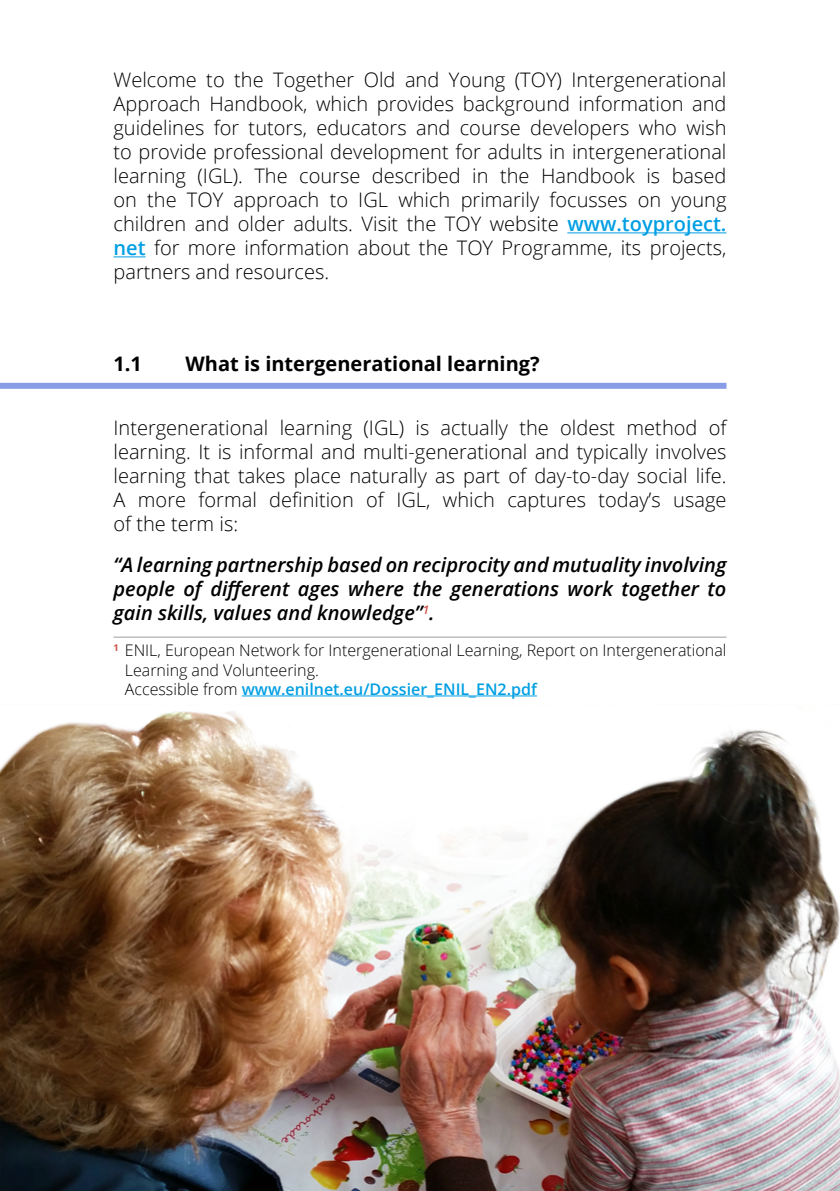
<style>
.page{position:relative;width:840px;height:1191px;background:#fff}
.page>*{position:absolute;margin:0;border:0;box-sizing:border-box;transform-origin:0 0}
.t1{font:300 20px/24px "Open Sans";color:#000;text-align:justify}
.t2{font:italic 600 20px/24px "Open Sans";color:#000;text-align:justify}
.t3{font:700 20px "Open Sans";color:#000}
.t4{font:300 16px/19.2px "Open Sans";color:#000}
.s1{font-weight:600;color:#009fe3}
</style>
<div class="page">
<img style="left:0;top:711px;width:839px;height:480px">
<hr style="left:567px;top:232px;width:159px;height:1px;background:#009fe3">
<hr style="left:113px;top:256px;width:32px;height:1px;background:#009fe3">
<div style="left:0;top:383px;width:726px;height:6px;background:#889ce7"></div>
<hr style="left:113px;top:636px;width:613px;height:1px;background:#9d9d9c">
<hr style="left:242px;top:695px;width:294px;height:1px;background:#009fe3">
<p class="t1" style="left:113px;top:68px;width:614px">Welcome to the Together Old and Young (TOY) Intergenerational Approach Handbook, which provides background information and guidelines for tutors, educators and course developers who wish to provide professional development for adults in intergenerational learning (IGL). The course described in the Handbook is based on the TOY approach to IGL which primarily focusses on young children and older adults. Visit the TOY website <span class="s1">www.toyproject. net</span> for more information about the TOY Programme, its projects, partners and resources.</p>
<p class="t3" style="left:113px;top:350px;width:30px">1.1</p>
<p class="t3" style="left:185px;top:350px;width:355px">What is intergenerational learning?</p>
<p class="t1" style="left:113px;top:415px;width:614px">Intergenerational learning (IGL) is actually the oldest method of learning. It is informal and multi‑generational and typically involves learning that takes place naturally as part of day‑to‑day social life.<br>A more formal definition of IGL, which captures today’s usage of the term is:</p>
<p class="t2" style="left:113px;top:552px;width:614px">“A learning partnership based on reciprocity and mutuality involving people of different ages where the generations work together to gain skills, values and knowledge”<sup>1</sup>.</p>
<p class="t4" style="left:125px;top:640px;width:602px;text-indent:-11px"><sup>1</sup> ENIL, European Network for Intergenerational Learning, Report on Intergenerational<br>Learning and Volunteering.<br>Accessible from <span class="s1">www.enilnet.eu/Dossier_ENIL_EN2.pdf</span></p>
</div>
